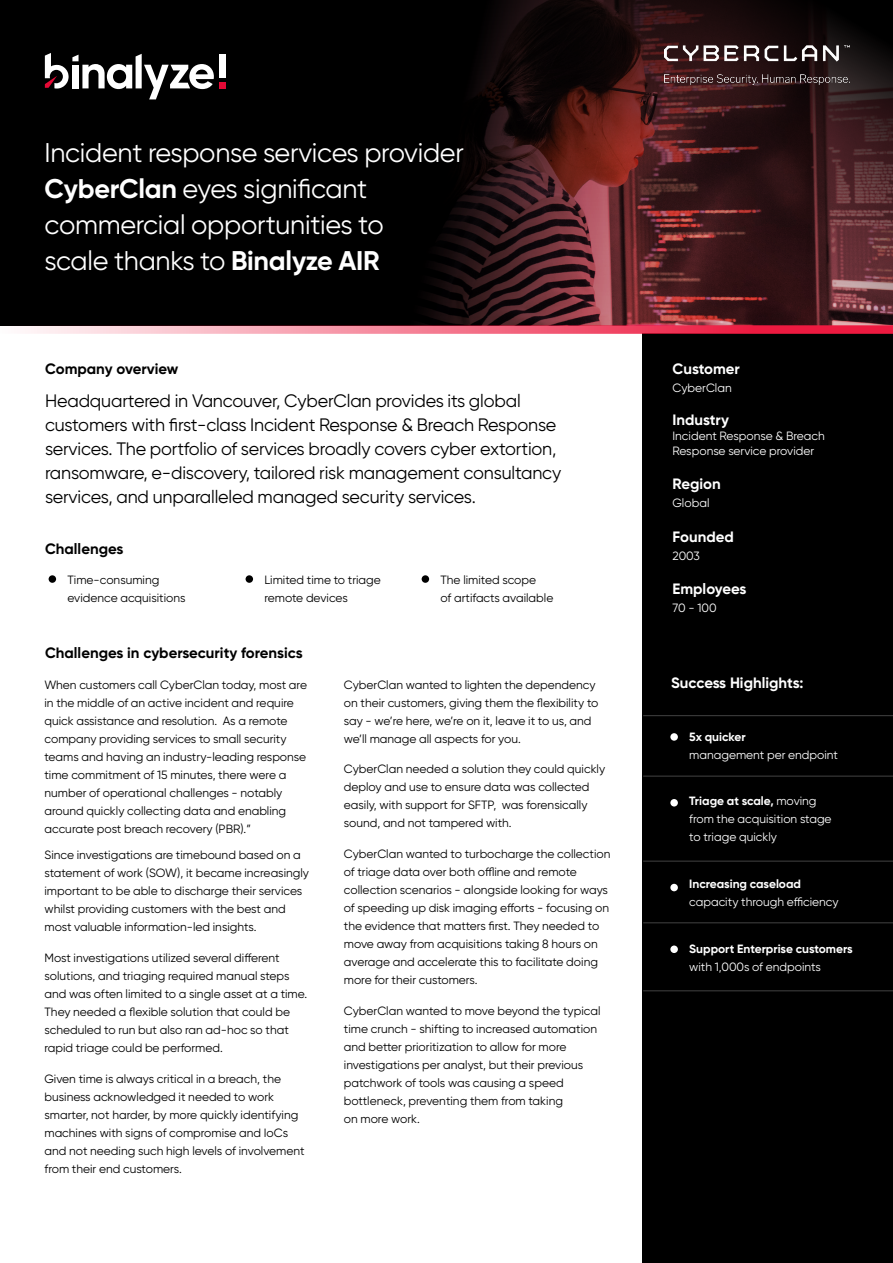
<style>
.page{position:relative;width:893px;height:1263px;background:#fff}
.page>*{position:absolute;margin:0;border:0;box-sizing:border-box;transform-origin:0 0}
.t1{font:27px/36px "Gilroy";letter-spacing:-.01em;color:#fff}
.t2{font:18px/24px "Gilroy";letter-spacing:-.01em;color:#000}
.t3{font:700 15px "Gilroy";color:#000}
.t4{font:700 15px "Gilroy";color:#fff}
.t5{font:12px/18px "Gilroy";color:#000}
.t6{font:12px/18px "Gilroy";color:#fff}
.t7{font:700 12px "Gilroy";color:#fff}
.s1{font-weight:700}
</style>
<div class="page">
<div style="left:643px;top:334px;width:250px;height:929px;background:#000"></div>
<div style="left:49px;top:575px;width:7px;height:8px;background:#000;border-radius:50%"></div>
<div style="left:246px;top:575px;width:7px;height:8px;background:#000;border-radius:50%"></div>
<div style="left:422px;top:575px;width:7px;height:8px;background:#000;border-radius:50%"></div>
<svg style="left:0;top:0;width:893px;height:325px;background:#1d0c0d"></svg>
<svg style="left:45px;top:53px;width:180px;height:46px"></svg>
<div style="left:670px;top:733px;width:8px;height:8px;background:#fff;border-radius:50%"></div>
<div style="left:670px;top:799px;width:8px;height:7px;background:#fff;border-radius:50%"></div>
<div style="left:670px;top:884px;width:8px;height:7px;background:#fff;border-radius:50%"></div>
<div style="left:670px;top:945px;width:8px;height:8px;background:#fff;border-radius:50%"></div>
<hr style="left:643px;top:776px;width:250px;height:1px;background:#fff">
<hr style="left:643px;top:715px;width:250px;height:1px;background:#fff">
<hr style="left:643px;top:860px;width:250px;height:2px;background:#fff">
<hr style="left:643px;top:922px;width:250px;height:1px;background:#fff">
<hr style="left:643px;top:990px;width:250px;height:1px;background:#fff">
<svg style="left:0;top:325px;width:893px;height:9px;background:#e46f84"></svg>
<img style="left:665px;top:46px;width:184px;height:39px">
<h1 class="t1" style="left:45px;top:134px;width:421px">Incident response services provider<br><span class="s1">CyberClan</span> eyes significant commercial opportunities to<br>scale thanks to <span class="s1">Binalyze AIR</span></h1>
<p class="t3" style="left:45px;top:360px;width:135px">Company overview</p>
<p class="t2" style="left:45px;top:388px;width:518px">Headquartered in Vancouver, CyberClan provides its global customers with first-class Incident Response &amp; Breach Response services. The portfolio of services broadly covers cyber extortion, ransomware, e-discovery, tailored risk management consultancy services, and unparalleled managed security services.</p>
<p class="t3" style="left:45px;top:540px;width:80px">Challenges</p>
<p class="t5" style="left:67px;top:570px;width:120px">Time-consuming evidence acquisitions</p>
<p class="t5" style="left:264px;top:570px;width:118px">Limited time to triage remote devices</p>
<p class="t5" style="left:440px;top:570px;width:114px">The limited scope<br>of artifacts available</p>
<p class="t3" style="left:45px;top:643px;width:259px">Challenges in cybersecurity forensics</p>
<p class="t5" style="left:44px;top:675px;width:264px">When customers call CyberClan today, most are in the middle of an active incident and require quick assistance and resolution. As a remote company providing services to small security teams and having an industry-leading response time commitment of 15 minutes, there were a number of operational challenges - notably around quickly collecting data and enabling accurate post breach recovery (PBR).”</p>
<p class="t5" style="left:44px;top:846px;width:266px">Since investigations are timebound based on a statement of work (SOW), it became increasingly important to be able to discharge their services whilst providing customers with the best and most valuable information-led insights.</p>
<p class="t5" style="left:44px;top:948px;width:264px">Most investigations utilized several different solutions, and triaging required manual steps and was often limited to a single asset at a time.<br>They needed a flexible solution that could be scheduled to run but also ran ad-hoc so that rapid triage could be performed.</p>
<p class="t5" style="left:44px;top:1069px;width:262px">Given time is always critical in a breach, the business acknowledged it needed to work smarter, not harder, by more quickly identifying machines with signs of compromise and IoCs and not needing such high levels of involvement from their end customers.</p>
<p class="t5" style="left:344px;top:675px;width:256px">CyberClan wanted to lighten the dependency on their customers, giving them the flexibility to say - we’re here, we’re on it, leave it to us, and we’ll manage all aspects for you.</p>
<p class="t5" style="left:344px;top:760px;width:263px">CyberClan needed a solution they could quickly deploy and use to ensure data was collected easily, with support for SFTP, was forensically sound, and not tampered with.</p>
<p class="t5" style="left:344px;top:845px;width:268px">CyberClan wanted to turbocharge the collection of triage data over both offline and remote collection scenarios - alongside looking for ways of speeding up disk imaging efforts - focusing on the evidence that matters first. They needed to move away from acquisitions taking 8 hours on average and accelerate this to facilitate doing more for their customers.</p>
<p class="t5" style="left:344px;top:1001px;width:258px">CyberClan wanted to move beyond the typical time crunch - shifting to increased automation and better prioritization to allow for more investigations per analyst, but their previous patchwork of tools was causing a speed bottleneck, preventing them from taking<br>on more work.</p>
<p class="t4" style="left:672px;top:360px;width:69px">Customer</p>
<p class="t6" style="left:672px;top:379px;width:61px">CyberClan</p>
<p class="t4" style="left:672px;top:410px;width:58px">Industry</p>
<p class="t6" style="left:672px;top:428px;width:154px;line-height:15px">Incident Response &amp; Breach<br>Response service provider</p>
<p class="t4" style="left:672px;top:474px;width:50px">Region</p>
<p class="t6" style="left:672px;top:493px;width:38px">Global</p>
<p class="t4" style="left:672px;top:527px;width:63px">Founded</p>
<p class="t6" style="left:672px;top:547px;width:29px">2003</p>
<p class="t4" style="left:672px;top:579px;width:76px">Employees</p>
<p class="t6" style="left:672px;top:599px;width:46px">70 - 100</p>
<p class="t4" style="left:671px;top:673px;width:134px">Success Highlights:</p>
<p class="t7" style="left:689px;top:729px;width:58px">5x quicker</p>
<p class="t6" style="left:689px;top:745px;width:150px">management per endpoint</p>
<p class="t6" style="left:689px;top:792px;width:144px"><span class="s1">Triage at scale,</span> moving from the acquisition stage to triage quickly</p>
<p class="t7" style="left:689px;top:876px;width:113px">Increasing caseload</p>
<p class="t6" style="left:689px;top:892px;width:151px">capacity through efficiency</p>
<p class="t7" style="left:689px;top:941px;width:165px">Support Enterprise customers</p>
<p class="t6" style="left:689px;top:958px;width:133px">with 1,000s of endpoints</p>
</div>
